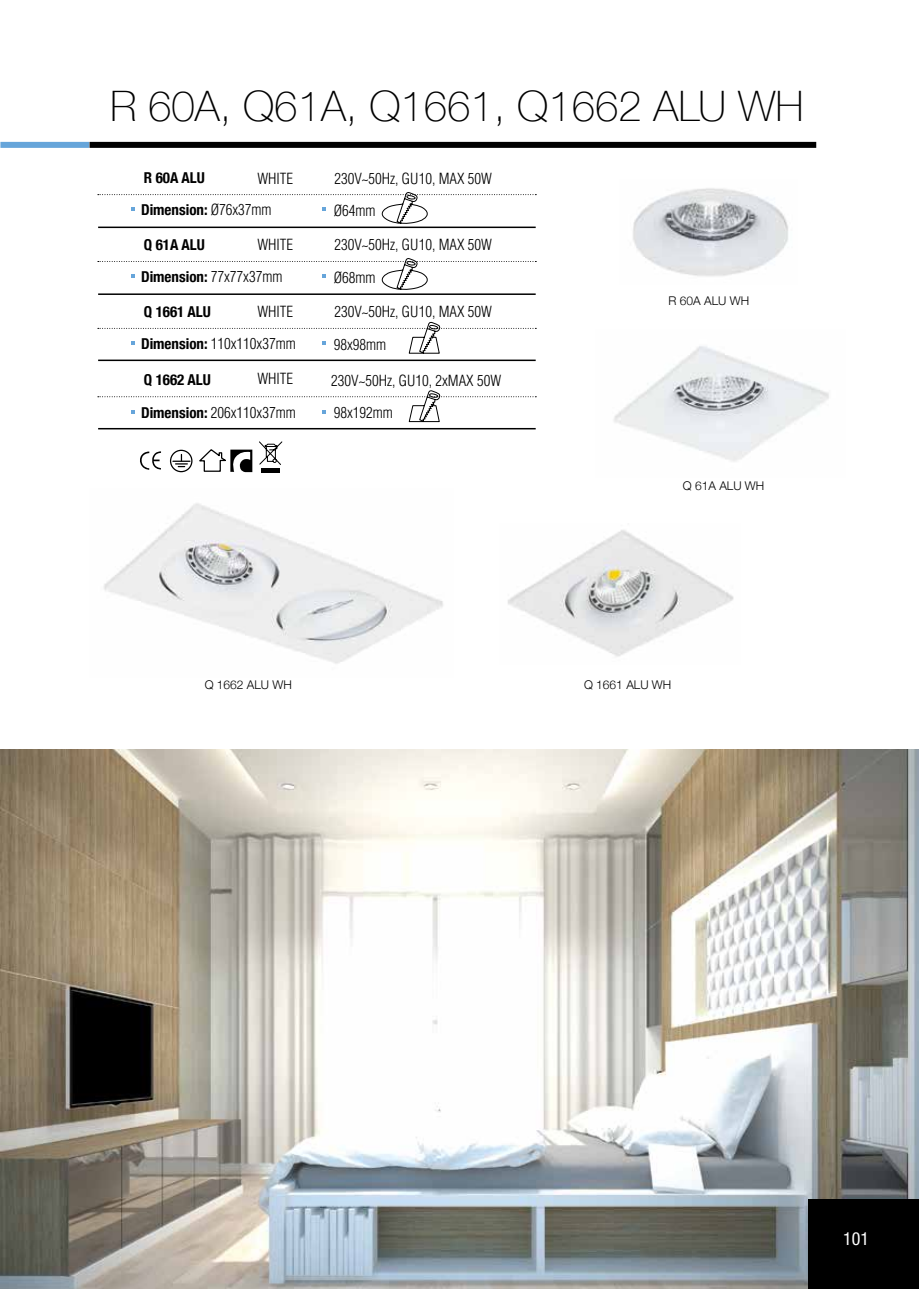
<style>
.page{position:relative;width:919px;height:1289px;background:#fff}
.page>*{position:absolute;margin:0;border:0;box-sizing:border-box;transform-origin:0 0}
.t1{font:100 42px "Helvetica Neue";color:#000}
.t2{font:condensed 18px "Helvetica Neue";color:#fff}
.t3{font:300 15px "Helvetica Compressed";color:#000}
.t4{font:700 condensed 15px "Helvetica Neue";color:#000}
.t5{font:300 12px "Helvetica Neue";color:#000}
.s1{font-family:"Helvetica Compressed";font-weight:300;font-stretch:normal}
.s2{font-family:"Helvetica Neue";font-weight:700;font-stretch:condensed}
</style>
<div class="page">
<img style="left:1px;top:749px;width:917px;height:539px">
<hr style="left:98px;top:226px;width:437px;height:2px;background:#000">
<hr style="left:98px;top:293px;width:437px;height:2px;background:#000">
<hr style="left:98px;top:359px;width:437px;height:2px;background:#000">
<hr style="left:98px;top:428px;width:437px;height:1px;background:#000">
<svg style="left:98px;top:321px;width:438px;height:32px"></svg>
<svg style="left:98px;top:390px;width:438px;height:32px"></svg>
<svg style="left:140px;top:451px;width:21px;height:19px"></svg>
<svg style="left:170px;top:449px;width:82px;height:24px"></svg>
<svg style="left:259px;top:441px;width:24px;height:24px"></svg>
<hr style="left:261px;top:468px;width:19px;height:4px;background:#000">
<img style="left:614px;top:346px;width:215px;height:116px">
<img style="left:633px;top:188px;width:155px;height:89px">
<img style="left:508px;top:530px;width:226px;height:127px">
<img style="left:104px;top:503px;width:339px;height:161px">
<svg style="left:98px;top:192px;width:438px;height:32px"></svg>
<svg style="left:98px;top:258px;width:438px;height:32px"></svg>
<div style="left:89px;top:142px;width:727px;height:6px;background:#000"></div>
<div style="left:0;top:142px;width:89px;height:6px;background:#66a5da"></div>
<div style="left:808px;top:1199px;width:110px;height:89px;background:#000"></div>
<h1 class="t1" style="left:110px;top:74px;width:695px">R 60A, Q61A, Q1661, Q1662 ALU WH</h1>
<p class="t4" style="left:144px;top:165px;width:63px">R 60A ALU</p>
<p class="t3" style="left:257px;top:169px;width:37px">WHITE</p>
<p class="t3" style="left:334px;top:169px;width:159px">230V~50Hz, GU10, MAX 50W</p>
<p class="t4" style="left:141px;top:198px;width:132px">Dimension: <span class="s1">Ø76x37mm</span></p>
<p class="t3" style="left:333px;top:202px;width:43px">Ø64mm</p>
<p class="t4" style="left:144px;top:232px;width:63px">Q 61A ALU</p>
<p class="t3" style="left:257px;top:236px;width:37px">WHITE</p>
<p class="t3" style="left:334px;top:236px;width:159px">230V~50Hz, GU10, MAX 50W</p>
<p class="t4" style="left:141px;top:264px;width:143px">Dimension: <span class="s1">77x77x37mm</span></p>
<p class="t3" style="left:333px;top:269px;width:43px">Ø68mm</p>
<p class="t4" style="left:144px;top:299px;width:69px">Q 1661 ALU</p>
<p class="t3" style="left:257px;top:303px;width:37px">WHITE</p>
<p class="t3" style="left:334px;top:303px;width:159px">230V~50Hz, GU10, MAX 50W</p>
<p class="t5" style="left:668px;top:291px;width:82px">R 60A ALU WH</p>
<p class="t3" style="left:141px;top:335px;width:156px"><span class="s2">Dimension:</span> 110x110x37mm</p>
<p class="t3" style="left:333px;top:335px;width:54px">98x98mm</p>
<p class="t4" style="left:144px;top:367px;width:69px">Q 1662 ALU</p>
<p class="t3" style="left:257px;top:370px;width:37px">WHITE</p>
<p class="t3" style="left:331px;top:371px;width:171px">230V~50Hz, GU10, 2xMAX 50W</p>
<p class="t3" style="left:141px;top:403px;width:156px"><span class="s2">Dimension:</span> 206x110x37mm</p>
<p class="t3" style="left:333px;top:404px;width:61px">98x192mm</p>
<p class="t5" style="left:682px;top:476px;width:83px">Q 61A ALU WH</p>
<p class="t5" style="left:205px;top:675px;width:89px">Q 1662 ALU WH</p>
<p class="t5" style="left:584px;top:675px;width:89px">Q 1661 ALU WH</p>
<p class="t2" style="left:843px;top:1227px;width:27px">101</p>
</div>
